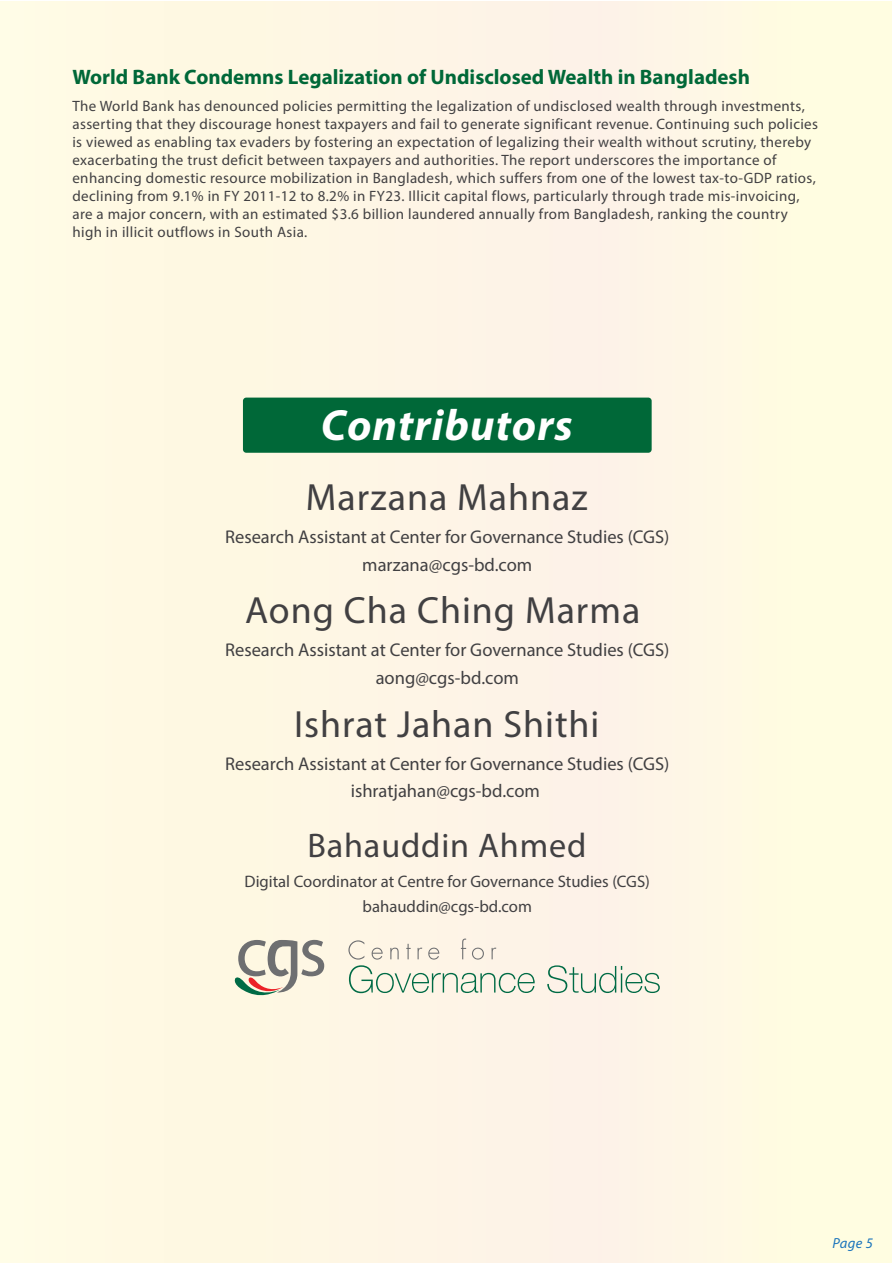
<style>
.page{position:relative;width:893px;height:1263px;background:#fff}
.page>*{position:absolute;margin:0;border:0;box-sizing:border-box;transform-origin:0 0}
.t1{font:italic 700 43.8px "Myriad Pro";letter-spacing:.025em;color:#fff}
.t2{font:37.95px "Myriad Pro";letter-spacing:.025em;color:#414042}
.t3{font:34.35px "Myriad Pro";letter-spacing:.025em;color:#414042}
.t4{font:700 21px "Myriad Pro";color:#006838}
.t5{font:18.45px/27.8px "Myriad Pro";color:#414042;text-align:center}
.t6{font:16.65px/25px "Myriad Pro";color:#414042;text-align:center}
.t7{font:15px/18px "Myriad Pro";letter-spacing:.025em;color:#414042}
.t8{font:italic 14.7px "Myriad Pro";color:#1c75bc}
</style>
<div class="page">
<div style="left:0;top:1px;width:892px;height:1262px;background:#fef8e5"></div>
<svg style="left:234px;top:940px;width:90px;height:56px"></svg>
<svg style="left:348px;top:940px;width:16px;height:19px"></svg>
<svg style="left:372px;top:948px;width:11px;height:11px"></svg>
<svg style="left:390px;top:948px;width:9px;height:11px"></svg>
<svg style="left:406px;top:944px;width:5px;height:15px"></svg>
<svg style="left:418px;top:948px;width:4px;height:11px"></svg>
<svg style="left:428px;top:948px;width:11px;height:11px"></svg>
<svg style="left:461px;top:938px;width:5px;height:21px"></svg>
<svg style="left:472px;top:948px;width:12px;height:11px"></svg>
<svg style="left:492px;top:948px;width:4px;height:11px"></svg>
<svg style="left:349px;top:965px;width:186px;height:28px"></svg>
<svg style="left:547px;top:965px;width:113px;height:28px"></svg>
<div style="left:243px;top:398px;width:409px;height:55px;background:#006838;border-radius:3px"></div>
<h3 class="t4" style="left:72px;top:63px;width:679px">World Bank Condemns Legalization of Undisclosed Wealth in Bangladesh</h3>
<p class="t7" style="left:72px;top:97px;width:747px">The World Bank has denounced policies permitting the legalization of undisclosed wealth through investments, asserting that they discourage honest taxpayers and fail to generate significant revenue. Continuing such policies is viewed as enabling tax evaders by fostering an expectation of legalizing their wealth without scrutiny, thereby exacerbating the trust deficit between taxpayers and authorities. The report underscores the importance of enhancing domestic resource mobilization in Bangladesh, which suffers from one of the lowest tax-to-GDP ratios, declining from 9.1% in FY 2011-12 to 8.2% in FY23. Illicit capital flows, particularly through trade mis-invoicing, are a major concern, with an estimated $3.6 billion laundered annually from Bangladesh, ranking the country high in illicit outflows in South Asia.</p>
<h1 class="t1" style="left:321px;top:396px;width:254px">Contributors</h1>
<h2 class="t2" style="left:306px;top:474px;width:283px">Marzana Mahnaz</h2>
<p class="t5" style="left:225px;top:523px;width:446px">Research Assistant at Center for Governance Studies (CGS) marzana@cgs-bd.com</p>
<h2 class="t2" style="left:245px;top:587px;width:397px">Aong Cha Ching Marma</h2>
<p class="t5" style="left:225px;top:635px;width:446px">Research Assistant at Center for Governance Studies (CGS) aong@cgs-bd.com</p>
<h2 class="t2" style="left:294px;top:700px;width:307px">Ishrat Jahan Shithi</h2>
<p class="t5" style="left:225px;top:749px;width:446px">Research Assistant at Center for Governance Studies (CGS) ishratjahan@cgs-bd.com</p>
<h3 class="t3" style="left:307px;top:824px;width:280px">Bahauddin Ahmed</h3>
<p class="t6" style="left:245px;top:868px;width:407px">Digital Coordinator at Centre for Governance Studies (CGS) bahauddin@cgs-bd.com</p>
<p class="t8" style="left:832px;top:1234px;width:42px">Page 5</p>
</div>
